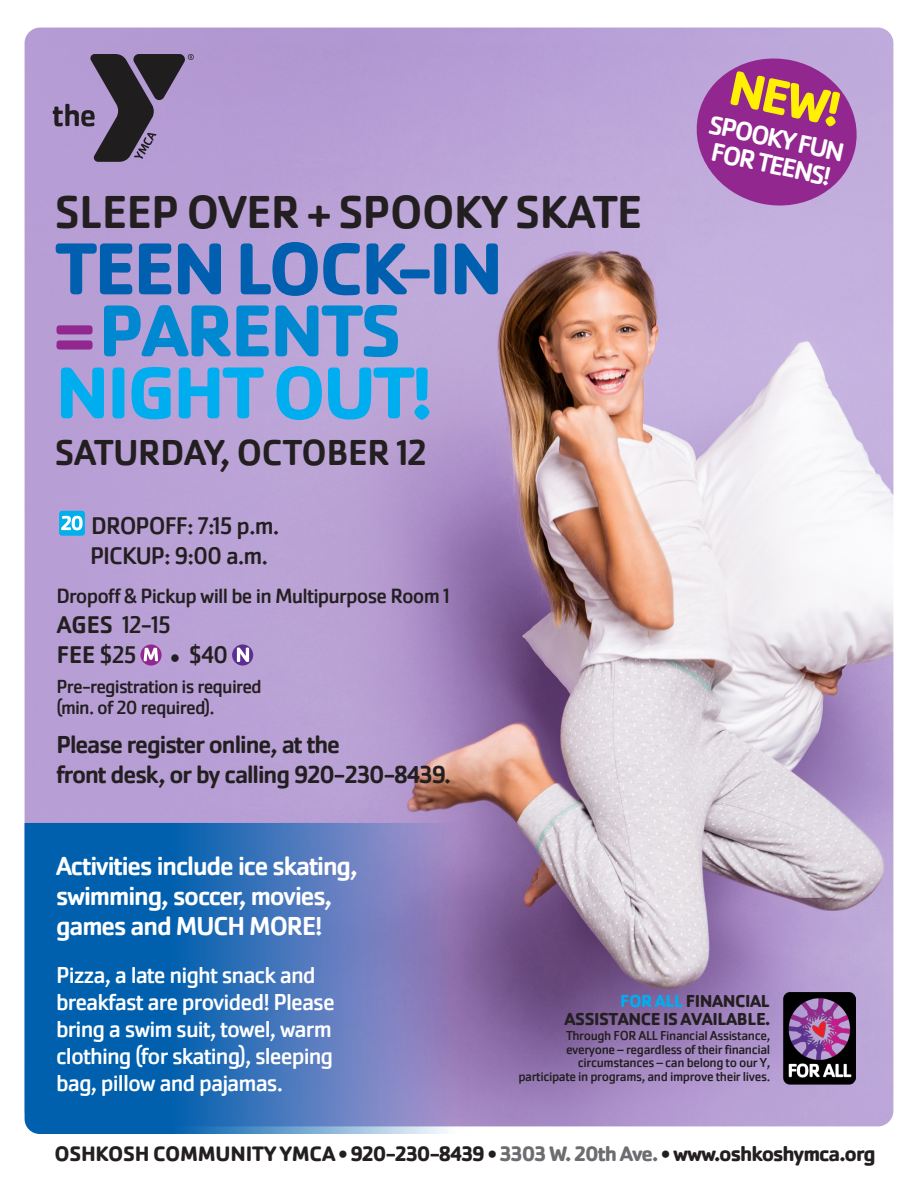
<style>
.page{position:relative;width:918px;height:1188px;background:#fff}
.page>*{position:absolute;margin:0;border:0;box-sizing:border-box;transform-origin:0 0}
.t1{font:700 76.2px "Cachet Pro";letter-spacing:-.035em;color:#0060af}
.t2{font:700 76.2px "Cachet Pro";letter-spacing:-.035em;color:#00aeef}
.t3{font:700 76.2px "Cachet Pro";letter-spacing:-.035em;color:#0089d0}
.t4{font:700 51px "Cachet Pro";color:#fff101}
.t5{font:500 48px "Cachet Pro";letter-spacing:-.01em;color:#231f20}
._2010COPYdescriptions{font:500 37.5px "Cachet Pro";letter-spacing:-.005em;color:#231f20}
._2010COPYdescriptions-2{font:500 27px/30px "Cachet Pro";letter-spacing:-.04em;color:#fff}
._2010COPYdescriptions-3{font:500 25.5px "Cachet Pro";letter-spacing:-.04em;color:#231f20}
._2010COPYdescriptions-4{font:25.05px/30.2px "Cachet Pro";letter-spacing:-.04em;color:#231f20}
._2010COPYdescriptions-5{font:24px/27px "Cachet Pro";letter-spacing:-.04em;color:#fff}
.t6{font:700 21.75px "Cachet Pro";letter-spacing:-.045em;color:#231f20}
._2010COPYdescriptions-6{font:21.45px "Cachet Pro";letter-spacing:-.04em;color:#231f20}
._2010COPYdescriptions-7{font:19.65px/21.5px "Cachet Pro";letter-spacing:-.04em;color:#231f20}
.t7{font:700 18px "Cachet Pro";letter-spacing:-.025em;color:#231f20}
.t8{font:13.5px "Cachet Pro";letter-spacing:-.03em;color:#231f20}
.s1{color:#92278f}
.s2{font-weight:500}
.s3{color:#00aeef}
.s4{color:#6c6d70}
</style>
<div class="page">
<img style="left:25px;top:28px;width:868px;height:1098px">
<svg style="left:25px;top:823px;width:446px;height:311px;background:#3c71b7"></svg>
<div style="left:59px;top:511px;width:26px;height:25px;background:#00afeb;border-radius:3px"></div>
<svg style="left:61px;top:516px;width:22px;height:14px"></svg>
<svg style="left:140px;top:644px;width:22px;height:22px"></svg>
<svg style="left:144px;top:648px;width:14px;height:13px"></svg>
<svg style="left:232px;top:644px;width:21px;height:22px"></svg>
<svg style="left:237px;top:648px;width:12px;height:14px"></svg>
<svg style="left:690px;top:51px;width:174px;height:162px;background:#a154a9"></svg>
<svg style="left:53px;top:54px;width:141px;height:108px;background:#7b6b8e"></svg>
<img style="left:782px;top:993px;width:74px;height:92px">
<p class="t5" style="left:55px;top:184px;width:589px">SLEEP OVER + SPOOKY SKATE</p>
<p class="t1" style="left:55px;top:221px;width:450px">TEEN LOCK-IN</p>
<p class="t3" style="left:54px;top:283px;width:349px"><span class="s1">=</span>PARENTS</p>
<p class="t2" style="left:55px;top:345px;width:379px">NIGHT OUT!</p>
<p class="_2010COPYdescriptions" style="left:55px;top:431px;width:374px">SATURDAY, OCTOBER 12</p>
<p class="_2010COPYdescriptions-4" style="left:91px;top:510px;width:190px">DROPOFF: 7:15 p.m.</p>
<p class="_2010COPYdescriptions-4" style="left:90px;top:541px;width:180px">PICKUP: 9:00 a.m.</p>
<p class="_2010COPYdescriptions-6" style="left:56px;top:583px;width:395px">Dropoff &amp; Pickup will be in Multipurpose Room 1</p>
<p class="_2010COPYdescriptions-4" style="left:57px;top:610px;width:116px"><span class="s2">AGES</span> 12-15<br><span class="s2">FEE</span> $25</p>
<p class="_2010COPYdescriptions-4" style="left:170px;top:640px;width:60px">• $40</p>
<p class="_2010COPYdescriptions-7" style="left:56px;top:676px;width:207px">Pre-registration is required (min. of 20 required).</p>
<p class="_2010COPYdescriptions-3" style="left:56px;top:729px;width:285px">Please register online, at the</p>
<p class="_2010COPYdescriptions-3" style="left:56px;top:760px;width:396px">front desk, or by calling 920-230-8439.</p>
<p class="t4" style="left:737px;top:56px;width:115px;rotate:12deg">NEW!</p>
<p class="_2010COPYdescriptions-2" style="left:712px;top:112px;width:139px;line-height:26.4px;rotate:12deg">SPOOKY FUN<br>FOR TEENS!</p>
<p class="_2010COPYdescriptions-2" style="left:56px;top:852px;width:303px">Activities include ice skating, swimming, soccer, movies, games and MUCH MORE!</p>
<p class="_2010COPYdescriptions-5" style="left:56px;top:961px;width:280px">Pizza, a late night snack and breakfast are provided! Please bring a swim suit, towel, warm clothing (for skating), sleeping bag, pillow and pajamas.</p>
<p class="t7" style="left:620px;top:989px;width:151px"><span class="s3">FOR ALL</span> FINANCIAL</p>
<p class="t7" style="left:565px;top:1007px;width:207px">ASSISTANCE IS AVAILABLE.</p>
<p class="t8" style="left:566px;top:1028px;width:206px">Through FOR ALL Financial Assistance,</p>
<p class="t8" style="left:566px;top:1042px;width:206px">everyone – regardless of their financial</p>
<p class="t8" style="left:578px;top:1055px;width:194px">circumstances – can belong to our Y,</p>
<p class="t8" style="left:518px;top:1069px;width:253px">participate in programs, and improve their lives.</p>
<p class="t6" style="left:54px;top:1140px;width:823px">OSHKOSH COMMUNITY YMCA • 920-230-8439 • <span class="s4">3303 W. 20th Ave.</span> • www.oshkoshymca.org</p>
</div>
